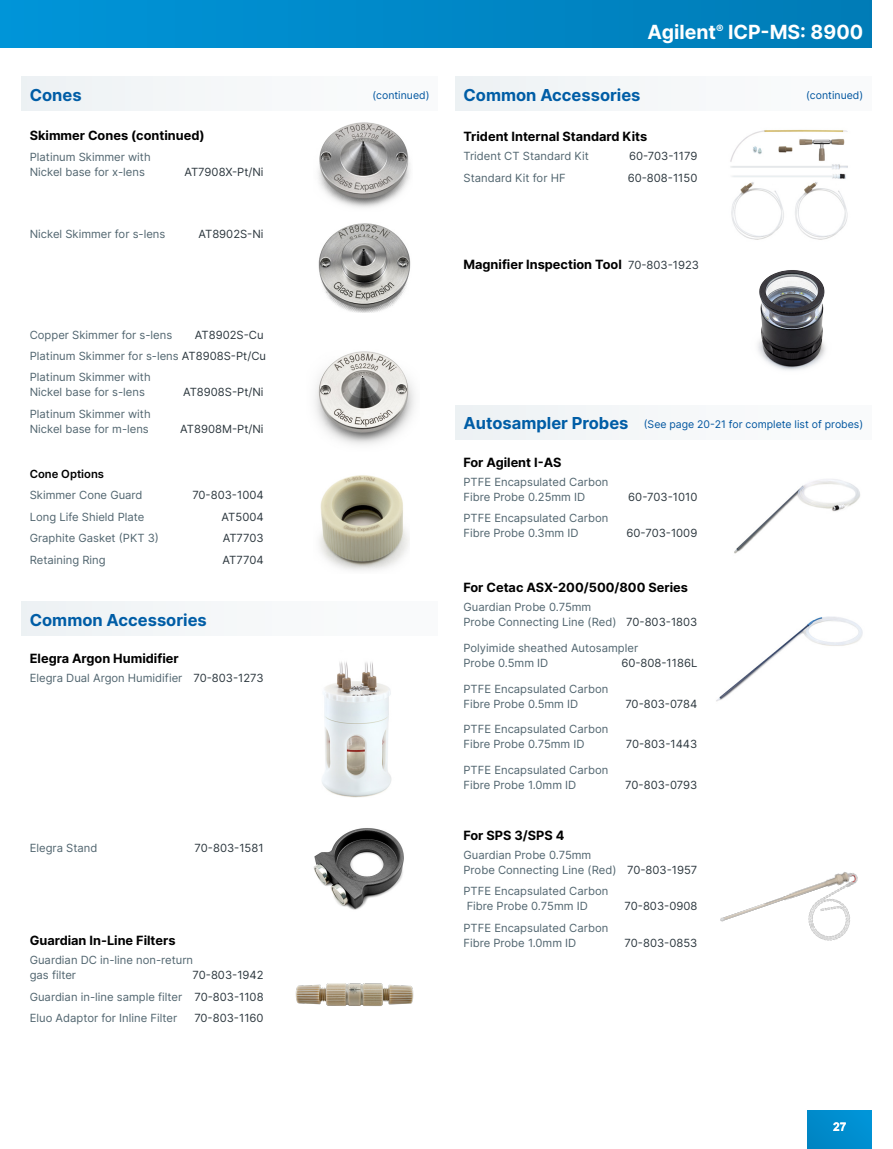
<style>
.page{position:relative;width:893px;height:1149px;background:#fff}
.page>*{position:absolute;margin:0;border:0;box-sizing:border-box;transform-origin:0 0}
.t1{font:700 19.5px "Inter";color:#fff}
.Product_Table_Header{font:700 16.5px "Inter";color:#005da6}
.Product_Table_Title{font:700 12.75px "Inter";color:#000}
.Product_Table_Body{font:700 12.75px "Inter";color:#000}
.t2{font:700 12px "Arial";color:#fff}
.Product_Table_Body-2{font:11.25px/15px "Inter";color:#51656f}
.Product_Table_Body-3{font:11.25px "Inter";color:#2d383f}
.Comprises{font:600 11.25px "Inter";color:#000}
.Continued{font:10.5px "Inter";color:#00559f}
.s1{color:#2d383f}
.s2{font-weight:400;font-size:11.25px;color:#2d383f}
</style>
<div class="page">
<div style="left:0;top:0;width:872px;height:47px;background:linear-gradient(to right,#0095d8,#007cb6)"></div>
<div style="left:808px;top:1110px;width:64px;height:38px;background:#008dce"></div>
<div style="left:21px;top:601px;width:417px;height:34px;background:#f5f8f9"></div>
<div style="left:455px;top:405px;width:417px;height:34px;background:#f5f8f9"></div>
<img style="left:716px;top:616px;width:147px;height:86px">
<div style="left:21px;top:77px;width:417px;height:34px;background:#f5f8f9"></div>
<div style="left:455px;top:77px;width:417px;height:34px;background:#f5f8f9"></div>
<img style="left:319px;top:475px;width:90px;height:95px">
<img style="left:322px;top:662px;width:70px;height:136px">
<img style="left:313px;top:828px;width:91px;height:82px">
<img style="left:318px;top:223px;width:93px;height:89px">
<img style="left:315px;top:351px;width:100px;height:94px">
<img style="left:730px;top:129px;width:118px;height:111px">
<img style="left:318px;top:122px;width:92px;height:86px">
<img style="left:295px;top:983px;width:119px;height:23px">
<img style="left:734px;top:479px;width:126px;height:75px">
<img style="left:758px;top:270px;width:68px;height:101px">
<img style="left:720px;top:872px;width:138px;height:69px">
<h1 class="t1" style="left:648px;top:18px;width:217px">Agilent<sup>®</sup> ICP-MS: 8900</h1>
<p class="Product_Table_Header" style="left:30px;top:82px;width:53px">Cones</p>
<p class="Product_Table_Header" style="left:463px;top:82px;width:179px">Common Accessories</p>
<p class="Continued" style="left:373px;top:87px;width:58px">(continued)</p>
<p class="Continued" style="left:806px;top:87px;width:58px">(continued)</p>
<p class="Product_Table_Body" style="left:30px;top:126px;width:176px">Skimmer Cones (continued)</p>
<p class="Product_Table_Body-2" style="left:30px;top:150px;width:123px">Platinum Skimmer with<br>Nickel base for x-lens</p>
<p class="Product_Table_Body-3" style="left:184px;top:164px;width:81px">AT7908X-Pt/Ni</p>
<p class="Product_Table_Body-2" style="left:30px;top:226px;width:137px">Nickel Skimmer for s-lens</p>
<p class="Product_Table_Body-3" style="left:198px;top:225px;width:67px">AT8902S-Ni</p>
<p class="Product_Table_Body-2" style="left:30px;top:326px;width:144px">Copper Skimmer for s-lens</p>
<p class="Product_Table_Body-3" style="left:195px;top:326px;width:70px">AT8902S-Cu</p>
<p class="Product_Table_Body-2" style="left:30px;top:348px;width:238px">Platinum Skimmer for s-lens <span class="s1">AT8908S-Pt/Cu</span></p>
<p class="Product_Table_Body-2" style="left:30px;top:369px;width:123px">Platinum Skimmer with<br>Nickel base for s-lens</p>
<p class="Product_Table_Body-3" style="left:183px;top:384px;width:82px">AT8908S-Pt/Ni</p>
<p class="Product_Table_Body-2" style="left:30px;top:406px;width:123px">Platinum Skimmer with<br>Nickel base for m-lens</p>
<p class="Product_Table_Body-3" style="left:180px;top:420px;width:85px">AT8908M-Pt/Ni</p>
<p class="Comprises" style="left:30px;top:465px;width:76px">Cone Options</p>
<p class="Product_Table_Body-2" style="left:30px;top:487px;width:114px">Skimmer Cone Guard</p>
<p class="Product_Table_Body-3" style="left:192px;top:487px;width:73px">70-803-1004</p>
<p class="Product_Table_Body-2" style="left:30px;top:508px;width:116px">Long Life Shield Plate</p>
<p class="Product_Table_Body-3" style="left:222px;top:508px;width:43px">AT5004</p>
<p class="Product_Table_Body-2" style="left:30px;top:530px;width:131px">Graphite Gasket (PKT 3)</p>
<p class="Product_Table_Body-3" style="left:223px;top:529px;width:42px">AT7703</p>
<p class="Product_Table_Body-2" style="left:30px;top:551px;width:77px">Retaining Ring</p>
<p class="Product_Table_Body-3" style="left:223px;top:551px;width:43px">AT7704</p>
<p class="Product_Table_Header" style="left:30px;top:607px;width:179px">Common Accessories</p>
<p class="Product_Table_Title" style="left:30px;top:648px;width:150px">Elegra Argon Humidifier</p>
<p class="Product_Table_Body-2" style="left:30px;top:670px;width:235px">Elegra Dual Argon Humidifier <span class="s1">70-803-1273</span></p>
<p class="Product_Table_Body-2" style="left:30px;top:840px;width:69px">Elegra Stand</p>
<p class="Product_Table_Body-3" style="left:195px;top:839px;width:70px">70-803-1581</p>
<p class="Product_Table_Title" style="left:30px;top:930px;width:147px">Guardian In-Line Filters</p>
<p class="Product_Table_Body-2" style="left:30px;top:952px;width:165px">Guardian DC in-line non-return gas filter</p>
<p class="Product_Table_Body-3" style="left:193px;top:966px;width:73px">70-803-1942</p>
<p class="Product_Table_Body-2" style="left:30px;top:988px;width:235px">Guardian in-line sample filter <span class="s1">70-803-1108</span></p>
<p class="Product_Table_Body-2" style="left:30px;top:1010px;width:149px">Eluo Adaptor for Inline Filter</p>
<p class="Product_Table_Body-3" style="left:194px;top:1009px;width:71px">70-803-1160</p>
<p class="Product_Table_Title" style="left:463px;top:127px;width:185px">Trident Internal Standard Kits</p>
<p class="Product_Table_Body-2" style="left:463px;top:148px;width:127px">Trident CT Standard Kit</p>
<p class="Product_Table_Body-3" style="left:629px;top:148px;width:70px">60-703-1179</p>
<p class="Product_Table_Body-2" style="left:463px;top:170px;width:104px">Standard Kit for HF</p>
<p class="Product_Table_Body-3" style="left:628px;top:169px;width:71px">60-808-1150</p>
<p class="Product_Table_Body" style="left:463px;top:255px;width:237px">Magnifier Inspection Tool <span class="s2">70-803-1923</span></p>
<p class="Product_Table_Header" style="left:463px;top:411px;width:167px">Autosampler Probes</p>
<p class="Continued" style="left:644px;top:416px;width:221px">(See page 20-21 for complete list of probes)</p>
<p class="Product_Table_Title" style="left:463px;top:452px;width:99px">For Agilent I-AS</p>
<p class="Product_Table_Body-2" style="left:463px;top:474px;width:146px">PTFE Encapsulated Carbon<br>Fibre Probe 0.25mm ID</p>
<p class="Product_Table_Body-3" style="left:628px;top:488px;width:71px">60-703-1010</p>
<p class="Product_Table_Body-2" style="left:463px;top:510px;width:146px">PTFE Encapsulated Carbon<br>Fibre Probe 0.3mm ID</p>
<p class="Product_Table_Body-3" style="left:626px;top:525px;width:72px">60-703-1009</p>
<p class="Product_Table_Title" style="left:463px;top:578px;width:226px">For Cetac ASX-200/500/800 Series</p>
<p class="Product_Table_Body-2" style="left:463px;top:599px;width:235px">Guardian Probe 0.75mm<br>Probe Connecting Line (Red) <span class="s1">70-803-1803</span></p>
<p class="Product_Table_Body-2" style="left:463px;top:640px;width:176px">Polyimide sheathed Autosampler<br>Probe 0.5mm ID</p>
<p class="Product_Table_Body-3" style="left:621px;top:654px;width:78px">60-808-1186L</p>
<p class="Product_Table_Body-2" style="left:463px;top:680px;width:146px">PTFE Encapsulated Carbon<br>Fibre Probe 0.5mm ID</p>
<p class="Product_Table_Body-2" style="left:463px;top:721px;width:146px">PTFE Encapsulated Carbon<br>Fibre Probe 0.75mm ID</p>
<p class="Product_Table_Body-2" style="left:463px;top:762px;width:146px">PTFE Encapsulated Carbon<br>Fibre Probe 1.0mm ID</p>
<p class="Product_Table_Body-3" style="left:625px;top:695px;width:73px">70-803-0784</p>
<p class="Product_Table_Body-3" style="left:626px;top:736px;width:73px">70-803-1443</p>
<p class="Product_Table_Body-3" style="left:625px;top:776px;width:74px">70-803-0793</p>
<p class="Product_Table_Title" style="left:463px;top:825px;width:102px">For SPS 3/SPS 4</p>
<p class="Product_Table_Body-2" style="left:463px;top:846px;width:235px">Guardian Probe 0.75mm<br>Probe Connecting Line (Red) <span class="s1">70-803-1957</span></p>
<p class="Product_Table_Body-2" style="left:463px;top:883px;width:146px">PTFE Encapsulated Carbon<br>Fibre Probe 0.75mm ID</p>
<p class="Product_Table_Body-3" style="left:625px;top:897px;width:74px">70-803-0908</p>
<p class="Product_Table_Body-2" style="left:463px;top:919px;width:146px">PTFE Encapsulated Carbon<br>Fibre Probe 1.0mm ID</p>
<p class="Product_Table_Body-3" style="left:625px;top:934px;width:74px">70-803-0853</p>
<p class="t2" style="left:833px;top:1118px;width:15px">27</p>
</div>
